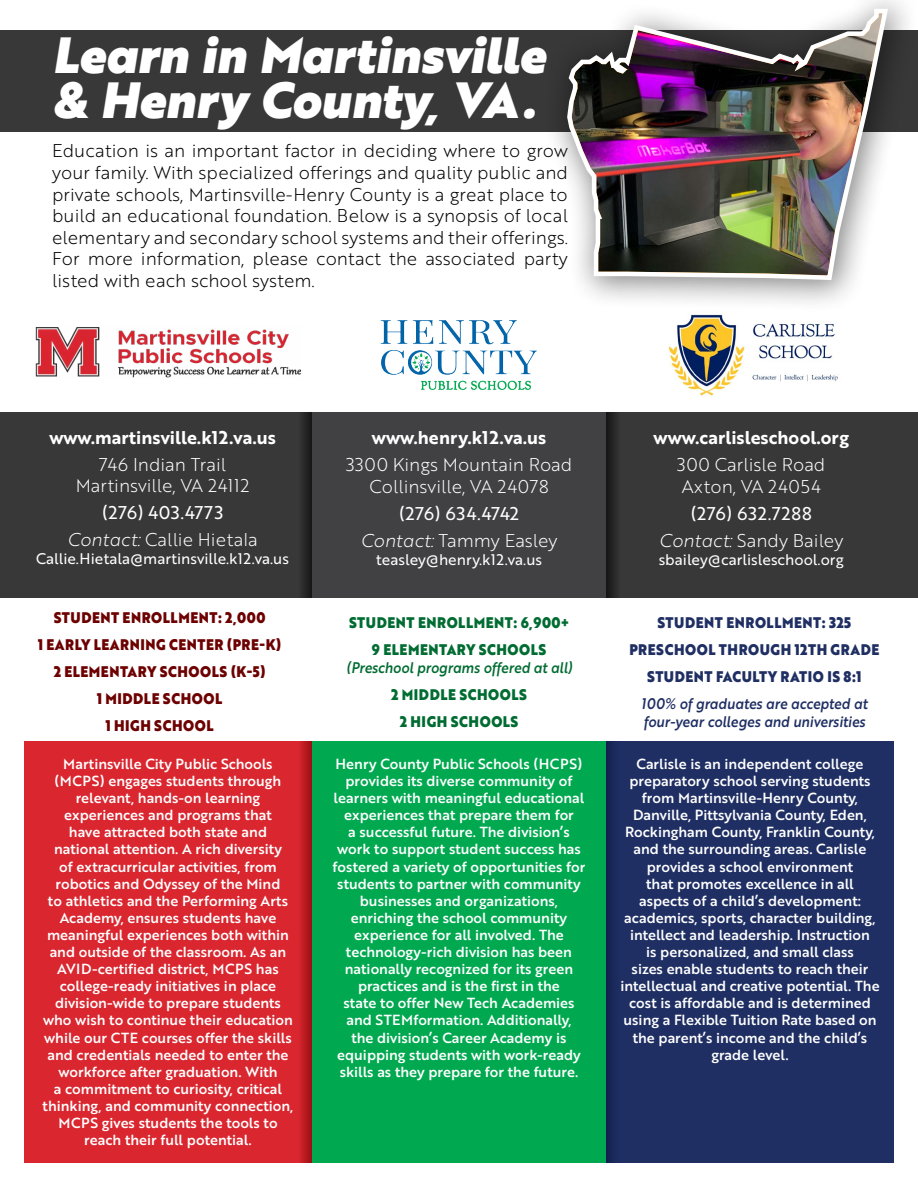
<style>
.page{position:relative;width:918px;height:1188px;background:#fff}
.page>*{position:absolute;margin:0;border:0;box-sizing:border-box;transform-origin:0 0}
.t1{font:49.5px/45px "Brother 1816 Black Italic";color:#fff}
.t2{font:18px/21.6px "Brother 1816 Light";color:#000;text-align:justify}
.t3{font:18px/21.6px "Brother 1816 Light";color:#fff;text-align:center}
.t4{font:18px "Brother 1816 Bold";color:#fff}
.t5{font:18px "Brother 1816 Regular";letter-spacing:.04em;color:#fff}
.t6{font:18px "Brother 1816 Regular";letter-spacing:.01em;color:#fff}
.t7{font:15px/27px "Brother 1816 Black";letter-spacing:.04em;color:#6d0001;text-align:center;scale:.9 1}
.t8{font:15px "Brother 1816 Regular";color:#fff}
.t9{font:15px/27px "Brother 1816 Black";letter-spacing:.04em;color:#1f2f63;text-align:center;scale:.9 1}
.t10{font:15px/27px "Brother 1816 Black";letter-spacing:.04em;color:#006c32;text-align:center;scale:.9 1}
.t11{font:15px/18px "Brother 1816 Medium Italic";color:#1f2f63;scale:.9 1}
.t12{font:15px "Brother 1816 Medium Italic";color:#006c32;scale:.9 1}
.t13{font:14.25px/17.1px "Brother 1816 Medium";color:#fff;text-align:center}
.s1{font-family:"Brother 1816 Light Italic"}
</style>
<div class="page">
<div style="left:620px;top:741px;width:274px;height:421px;background:#1f2f63"></div>
<div style="left:606px;top:412px;width:312px;height:185px;background:#383839"></div>
<svg style="left:606px;top:741px;width:14px;height:422px;background:#182758"></svg>
<img style="left:668px;top:314px;width:170px;height:82px">
<div style="left:312px;top:741px;width:294px;height:421px;background:#00a950"></div>
<div style="left:0;top:30px;width:918px;height:101px;background:#383839"></div>
<img style="left:380px;top:320px;width:157px;height:70px">
<div style="left:312px;top:412px;width:294px;height:185px;background:#414042"></div>
<svg style="left:606px;top:412px;width:11px;height:185px"></svg>
<div style="left:542px;top:0;width:376px;height:313px;background:#000;opacity:.48"></div>
<img style="left:565px;top:7px;width:326px;height:291px">
<div style="left:0;top:412px;width:312px;height:185px;background:#383839"></div>
<svg style="left:302px;top:412px;width:10px;height:185px"></svg>
<div style="left:24px;top:741px;width:274px;height:421px;background:#da262f"></div>
<img style="left:35px;top:327px;width:267px;height:51px">
<svg style="left:298px;top:741px;width:14px;height:422px;background:#b91a21"></svg>
<h1 class="t1" style="left:52px;top:31px;width:495px">Learn in Martinsville &amp; Henry County, VA.</h1>
<p class="t2" style="left:52px;top:139px;width:517px">Education is an important factor in deciding where to grow your family. With specialized offerings and quality public and private schools, Martinsville-Henry County is a great place to build an educational foundation. Below is a synopsis of local elementary and secondary school systems and their offerings.<br>For more information, please contact the associated party listed with each school system.</p>
<p class="t4" style="left:49px;top:423px;width:228px">www.martinsville.k12.va.us</p>
<p class="t3" style="left:76px;top:453px;width:175px">746 Indian Trail<br>Martinsville, VA 24112</p>
<p class="t5" style="left:102px;top:499px;width:123px">(276) 403.4773</p>
<p class="t3" style="left:67px;top:528px;width:192px"><span class="s1">Contact:</span> Callie Hietala</p>
<p class="t8" style="left:36px;top:548px;width:254px">Callie.Hietala@martinsville.k12.va.us</p>
<p class="t7" style="left:38px;top:604px;width:272px">STUDENT ENROLLMENT: 2,000<br>1 EARLY LEARNING CENTER (PRE-K)<br>2 ELEMENTARY SCHOOLS (K-5)<br>1 MIDDLE SCHOOL<br>1 HIGH SCHOOL</p>
<p class="t13" style="left:43px;top:755px;width:252px">Martinsville City Public Schools (MCPS) engages students through relevant, hands-on learning experiences and programs that<br>have attracted both state and national attention. A rich diversity<br>of extracurricular activities, from robotics and Odyssey of the Mind<br>to athletics and the Performing Arts Academy, ensures students have meaningful experiences both within and outside of the classroom. As an AVID-certified district, MCPS has college-ready initiatives in place division-wide to prepare students who wish to continue their education while our CTE courses offer the skills and credentials needed to enter the workforce after graduation. With<br>a commitment to curiosity, critical thinking, and community connection, MCPS gives students the tools to reach their full potential.</p>
<p class="t4" style="left:372px;top:424px;width:176px">www.henry.k12.va.us</p>
<p class="t3" style="left:346px;top:453px;width:228px">3300 Kings Mountain Road<br>Collinsville, VA 24078</p>
<p class="t6" style="left:399px;top:500px;width:122px">(276) 634.4742</p>
<p class="t3" style="left:361px;top:529px;width:198px"><span class="s1">Contact:</span> Tammy Easley</p>
<p class="t8" style="left:376px;top:548px;width:167px">teasley@henry.k12.va.us</p>
<p class="t10" style="left:349px;top:608px;width:246px">STUDENT ENROLLMENT: 6,900+<br>9 ELEMENTARY SCHOOLS</p>
<p class="t12" style="left:346px;top:656px;width:253px">(Preschool programs offered at all)</p>
<p class="t10" style="left:391px;top:680px;width:152px">2 MIDDLE SCHOOLS<br>2 HIGH SCHOOLS</p>
<p class="t13" style="left:333px;top:755px;width:254px">Henry County Public Schools (HCPS) provides its diverse community of learners with meaningful educational experiences that prepare them for<br>a successful future. The division’s work to support student success has fostered a variety of opportunities for students to partner with community businesses and organizations, enriching the school community experience for all involved. The technology-rich division has been nationally recognized for its green practices and is the first in the<br>state to offer New Tech Academies and STEMformation. Additionally,<br>the division’s Career Academy is equipping students with work-ready skills as they prepare for the future.</p>
<p class="t4" style="left:654px;top:424px;width:197px">www.carlisleschool.org</p>
<p class="t3" style="left:677px;top:453px;width:150px;text-align:left">300 Carlisle Road<br>Axton, VA 24054</p>
<p class="t5" style="left:691px;top:500px;width:122px">(276) 632.7288</p>
<p class="t3" style="left:659px;top:529px;width:186px"><span class="s1">Contact:</span> Sandy Bailey</p>
<p class="t8" style="left:659px;top:548px;width:187px">sbailey@carlisleschool.org</p>
<p class="t9" style="left:629px;top:608px;width:279px">STUDENT ENROLLMENT: 325<br>PRESCHOOL THROUGH 12TH GRADE<br>STUDENT FACULTY RATIO IS 8:1</p>
<p class="t11" style="left:641px;top:694px;width:253px">100% of graduates are accepted at four-year colleges and universities</p>
<p class="t13" style="left:620px;top:755px;width:261px">Carlisle is an independent college preparatory school serving students from Martinsville-Henry County, Danville, Pittsylvania County, Eden, Rockingham County, Franklin County, and the surrounding areas. Carlisle provides a school environment<br>that promotes excellence in all aspects of a child’s development: academics, sports, character building, intellect and leadership. Instruction<br>is personalized, and small class<br>sizes enable students to reach their intellectual and creative potential. The cost is affordable and is determined using a Flexible Tuition Rate based on the parent’s income and the child’s grade level.</p>
</div>
